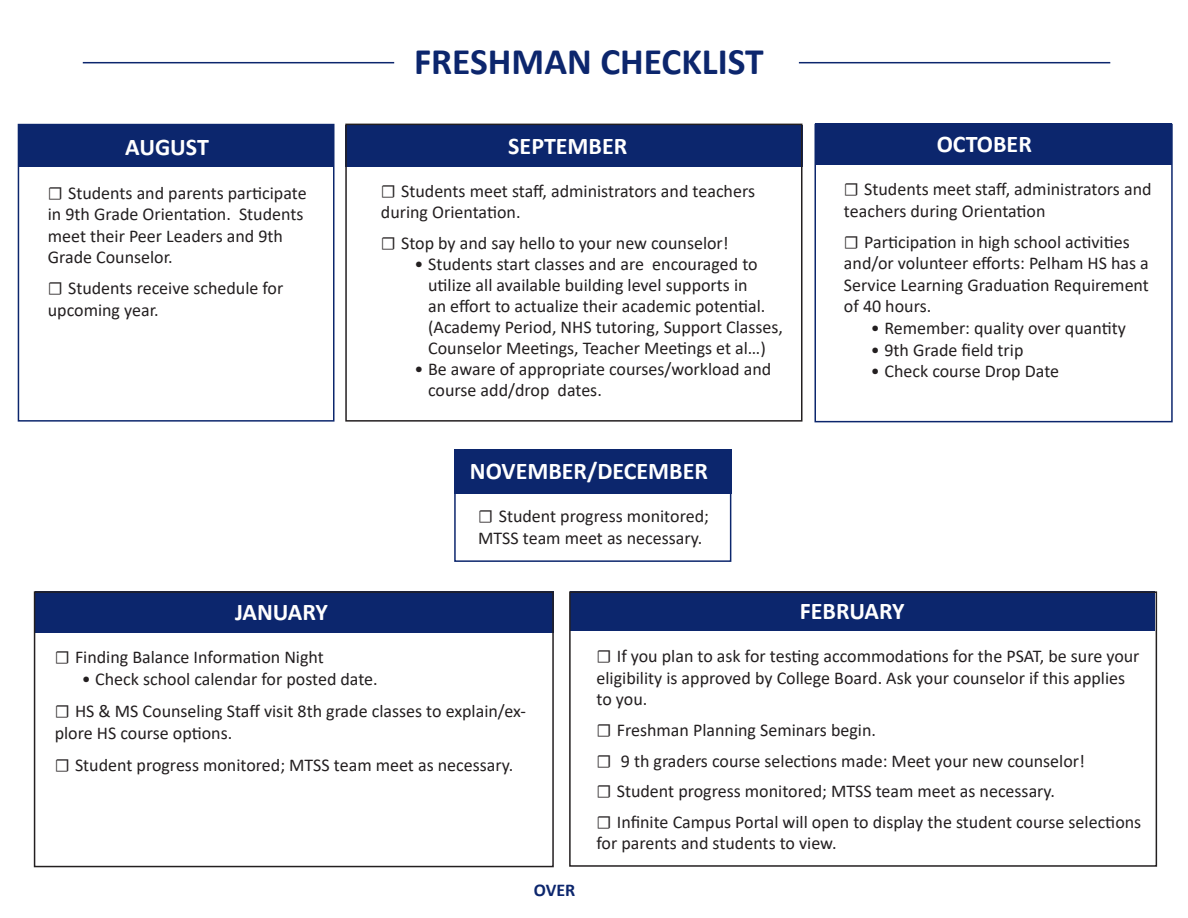
<style>
.page{position:relative;width:1188px;height:918px;background:#fff}
.page>*{position:absolute;margin:0;border:0;box-sizing:border-box;transform-origin:0 0}
.t1{font:700 37.5px "Calibri";color:#0c266d}
.t2{font:700 24px "Calibri";color:#fff}
.t3{font:18px/21.6px "Calibri";color:#231f20}
.t4{font:700 18px "Calibri";color:#0c266d}
.s1{font-family:"Minion Pro"}
</style>
<div class="page">
<div style="left:454px;top:450px;width:277px;height:44px;background:#0c266d"></div>
<div style="left:454px;top:450px;width:277px;height:112px;border:2px solid #0c266d"></div>
<div style="left:815px;top:124px;width:357px;height:41px;background:#0c266d"></div>
<div style="left:345px;top:126px;width:457px;height:41px;background:#0c266d"></div>
<div style="left:20px;top:126px;width:313px;height:41px;background:#0c266d"></div>
<div style="left:18px;top:124px;width:316px;height:298px;border:2px solid #0c266d"></div>
<div style="left:814px;top:124px;width:359px;height:298px;border:2px solid #0c266d"></div>
<div style="left:345px;top:124px;width:457px;height:298px;border:2px solid #231f20"></div>
<hr style="left:83px;top:62px;width:311px;height:1px;background:#0c266d">
<hr style="left:799px;top:62px;width:311px;height:1px;background:#0c266d">
<div style="left:35px;top:591px;width:519px;height:42px;background:#0c266d"></div>
<div style="left:34px;top:591px;width:520px;height:276px;border:2px solid #231f20"></div>
<div style="left:570px;top:591px;width:585px;height:40px;background:#0c266d"></div>
<div style="left:569px;top:591px;width:588px;height:276px;border:2px solid #231f20"></div>
<p class="t2" style="left:125px;top:130px;width:85px">AUGUST</p>
<p class="t3" style="left:48px;top:181px;width:260px"><span class="s1">☐</span> Students and parents participate in 9th Grade Orientation. Students meet their Peer Leaders and 9th<br>Grade Counselor.</p>
<p class="t3" style="left:48px;top:277px;width:237px"><span class="s1">☐</span> Students receive schedule for upcoming year.</p>
<p class="t1" style="left:414px;top:35px;width:351px">FRESHMAN CHECKLIST</p>
<p class="t2" style="left:508px;top:129px;width:121px">SEPTEMBER</p>
<p class="t3" style="left:381px;top:180px;width:376px"><span class="s1">☐</span> Students meet staff, administrators and teachers during Orientation.</p>
<p class="t3" style="left:381px;top:232px;width:349px"><span class="s1">☐</span> Stop by and say hello to your new counselor!</p>
<p class="t3" style="left:428px;top:253px;width:356px;line-height:21px;text-indent:-14px">• Students start classes and are encouraged to utilize all available building level supports in<br>an effort to actualize their academic potential. (Academy Period, NHS tutoring, Support Classes, Counselor Meetings, Teacher Meetings et al…)</p>
<p class="t3" style="left:428px;top:358px;width:345px;line-height:21px;text-indent:-14px">• Be aware of appropriate courses/workload and course add/drop dates.</p>
<p class="t2" style="left:470px;top:454px;width:240px">NOVEMBER/DECEMBER</p>
<p class="t3" style="left:478px;top:505px;width:232px"><span class="s1">☐</span> Student progress monitored;<br>MTSS team meet as necessary.</p>
<p class="t2" style="left:937px;top:127px;width:97px">OCTOBER</p>
<p class="t3" style="left:844px;top:178px;width:309px"><span class="s1">☐</span> Students meet staff, administrators and teachers during Orientation</p>
<p class="t3" style="left:844px;top:230px;width:306px"><span class="s1">☐</span> Participation in high school activities and/or volunteer efforts: Pelham HS has a Service Learning Graduation Requirement of 40 hours.</p>
<p class="t3" style="left:871px;top:317px;width:256px">• Remember: quality over quantity</p>
<p class="t3" style="left:871px;top:338px;width:154px">• 9th Grade field trip</p>
<p class="t3" style="left:871px;top:360px;width:190px">• Check course Drop Date</p>
<p class="t2" style="left:235px;top:595px;width:94px">JANUARY</p>
<p class="t3" style="left:55px;top:646px;width:271px"><span class="s1">☐</span> Finding Balance Information Night</p>
<p class="t3" style="left:82px;top:668px;width:298px">• Check school calendar for posted date.</p>
<p class="t3" style="left:55px;top:700px;width:473px"><span class="s1">☐</span> HS &amp; MS Counseling Staff visit 8th grade classes to explain/ex&shy;plore HS course options.</p>
<p class="t3" style="left:55px;top:754px;width:460px"><span class="s1">☐</span> Student progress monitored; MTSS team meet as necessary.</p>
<p class="t4" style="left:534px;top:878px;width:43px">OVER</p>
<p class="t2" style="left:800px;top:594px;width:106px">FEBRUARY</p>
<p class="t3" style="left:597px;top:645px;width:545px"><span class="s1">☐</span> If you plan to ask for testing accommodations for the PSAT, be sure your eligibility is approved by College Board. Ask your counselor if this applies to you.</p>
<p class="t3" style="left:597px;top:719px;width:281px"><span class="s1">☐</span> Freshman Planning Seminars begin.</p>
<p class="t3" style="left:597px;top:749px;width:490px"><span class="s1">☐</span> 9 th graders course selections made: Meet your new counselor!</p>
<p class="t3" style="left:597px;top:780px;width:460px"><span class="s1">☐</span> Student progress monitored; MTSS team meet as necessary.</p>
<p class="t3" style="left:597px;top:811px;width:546px"><span class="s1">☐</span> Infinite Campus Portal will open to display the student course selections for parents and students to view.</p>
</div>
